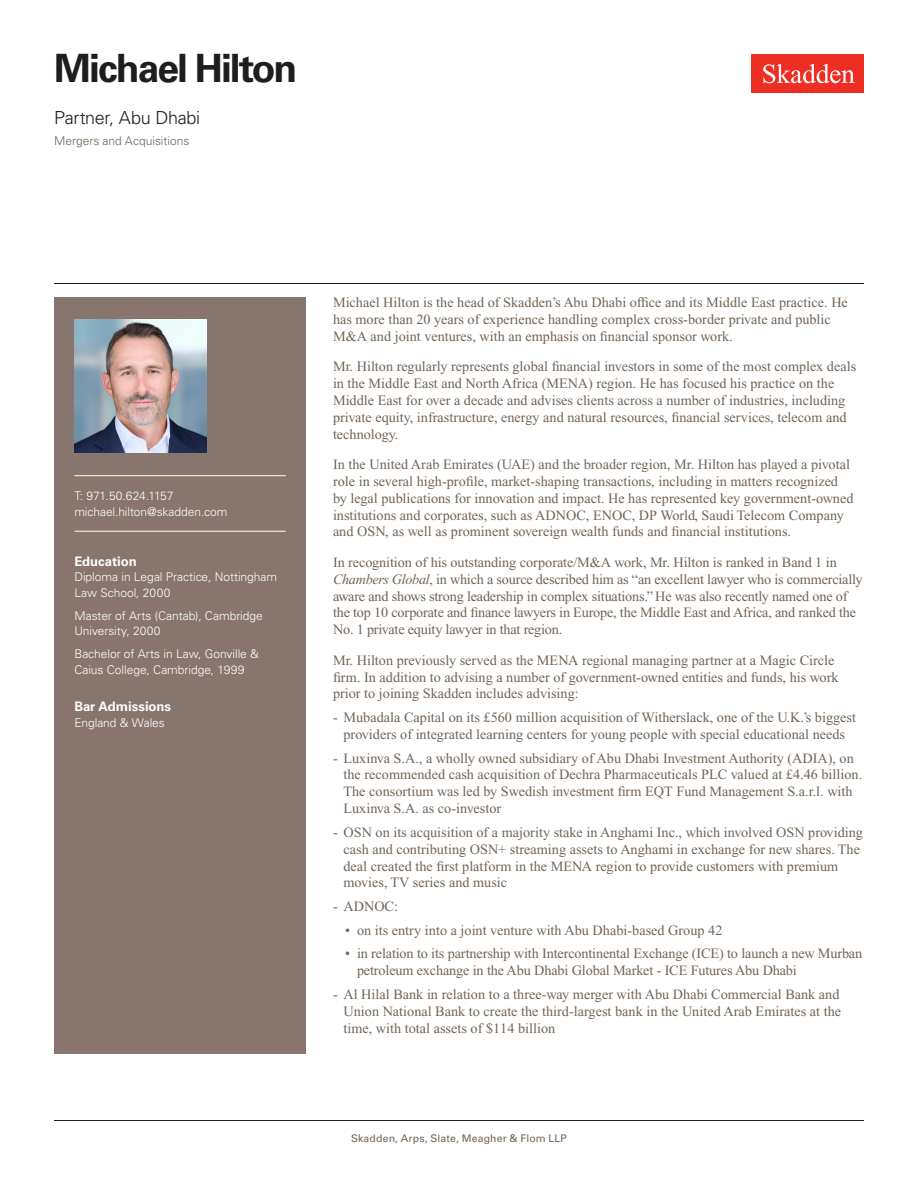
<style>
.page{position:relative;width:918px;height:1188px;background:#fff}
.page>*{position:absolute;margin:0;border:0;box-sizing:border-box;transform-origin:0 0}
.Name{font:700 39px "Univers LT Std";letter-spacing:-.05em;color:#1e1e1d}
.Title_and_Office{font:300 18px "Univers LT Std";letter-spacing:-.015em;color:#1e1e1d}
.Main_Body{font:14.25px/16.8px "Times New Roman PS Std";color:#726458}
.Main_Body_Bulleted{font:14.25px/16.8px "Times New Roman PS Std";color:#726458}
.Main_Body_Second_Level_Bullet{font:14.25px/16.8px "Times New Roman PS Std";letter-spacing:-.01em;color:#726458}
.Bar_Admission_Education{font:700 13.2px "Univers LT Std";letter-spacing:-.005em;color:#fff}
.Sidebar_text{font:300 12px/15.8px "Univers LT Std";letter-spacing:-.005em;color:#fff}
.Email{font:300 12px "Univers LT Std";letter-spacing:-.005em;color:#fff}
.Practice{font:300 12px "Univers LT Std";color:#726458}
.Phone_Number{font:300 12px "Univers LT Std";letter-spacing:-.01em;color:#fff}
.Folio{font:10.5px "Univers LT Std";letter-spacing:.01em;color:#726458}
.s1{font-style:italic}
</style>
<div class="page">
<div style="left:752px;top:54px;width:112px;height:39px;background:#ee2e22"></div>
<svg style="left:763px;top:64px;width:92px;height:19px"></svg>
<div style="left:54px;top:297px;width:252px;height:756px;background:#87756e"></div>
<hr style="left:74px;top:475px;width:212px;height:1px;background:#fff">
<hr style="left:74px;top:531px;width:212px;height:1px;background:#fff">
<img style="left:74px;top:320px;width:132px;height:132px">
<hr style="left:54px;top:1120px;width:810px;height:1px;background:#1e1e1d">
<hr style="left:54px;top:283px;width:810px;height:1px;background:#1e1e1d">
<h1 class="Name" style="left:54px;top:46px;width:245px">Michael Hilton</h1>
<h2 class="Title_and_Office" style="left:54px;top:107px;width:148px">Partner, Abu Dhabi</h2>
<h3 class="Practice" style="left:54px;top:134px;width:137px">Mergers and Acquisitions</h3>
<p class="Phone_Number" style="left:74px;top:489px;width:101px">T: 971.50.624.1157</p>
<p class="Email" style="left:74px;top:504px;width:155px">michael.hilton@skadden.com</p>
<p class="Bar_Admission_Education" style="left:74px;top:553px;width:64px">Education</p>
<p class="Sidebar_text" style="left:74px;top:569px;width:204px">Diploma in Legal Practice, Nottingham<br>Law School, 2000</p>
<p class="Sidebar_text" style="left:74px;top:608px;width:190px">Master of Arts (Cantab), Cambridge<br>University, 2000</p>
<p class="Sidebar_text" style="left:74px;top:646px;width:186px">Bachelor of Arts in Law, Gonville &amp;<br>Caius College, Cambridge, 1999</p>
<p class="Bar_Admission_Education" style="left:74px;top:698px;width:98px">Bar Admissions</p>
<p class="Sidebar_text" style="left:74px;top:714px;width:92px">England &amp; Wales</p>
<p class="Main_Body" style="left:333px;top:294px;width:516px">Michael Hilton is the head of Skadden’s Abu Dhabi office and its Middle East practice. He has more than 20 years of experience handling complex cross-border private and public<br>M&amp;A and joint ventures, with an emphasis on financial sponsor work.</p>
<p class="Main_Body" style="left:333px;top:358px;width:525px">Mr. Hilton regularly represents global financial investors in some of the most complex deals in the Middle East and North Africa (MENA) region. He has focused his practice on the Middle East for over a decade and advises clients across a number of industries, including private equity, infrastructure, energy and natural resources, financial services, telecom and technology.</p>
<p class="Main_Body" style="left:333px;top:456px;width:522px">In the United Arab Emirates (UAE) and the broader region, Mr. Hilton has played a pivotal role in several high-profile, market-shaping transactions, including in matters recognized by legal publications for innovation and impact. He has represented key government-owned institutions and corporates, such as ADNOC, ENOC, DP World, Saudi Telecom Company and OSN, as well as prominent sovereign wealth funds and financial institutions.</p>
<p class="Main_Body" style="left:333px;top:554px;width:531px">In recognition of his outstanding corporate/M&amp;A work, Mr. Hilton is ranked in Band 1 in <span class="s1">Chambers Global</span>, in which a source described him as “an excellent lawyer who is commercially aware and shows strong leadership in complex situations.” He was also recently named one of the top 10 corporate and finance lawyers in Europe, the Middle East and Africa, and ranked the No. 1 private equity lawyer in that region.</p>
<p class="Main_Body" style="left:333px;top:652px;width:507px">Mr. Hilton previously served as the MENA regional managing partner at a Magic Circle firm. In addition to advising a number of government-owned entities and funds, his work prior to joining Skadden includes advising:</p>
<p class="Main_Body_Bulleted" style="left:333px;top:709px;width:525px;text-align:center">- Mubadala Capital on its £560 million acquisition of Witherslack, one of the U.K.’s biggest providers of integrated learning centers for young people with special educational needs</p>
<p class="Main_Body_Bulleted" style="left:344px;top:749px;width:520px;text-indent:-10px">- Luxinva S.A., a wholly owned subsidiary of Abu Dhabi Investment Authority (ADIA), on the recommended cash acquisition of Dechra Pharmaceuticals PLC valued at £4.46 billion.<br>The consortium was led by Swedish investment firm EQT Fund Management S.a.r.l. with Luxinva S.A. as co-investor</p>
<p class="Main_Body_Bulleted" style="left:344px;top:824px;width:521px;text-indent:-10px">- OSN on its acquisition of a majority stake in Anghami Inc., which involved OSN providing cash and contributing OSN+ streaming assets to Anghami in exchange for new shares. The deal created the first platform in the MENA region to provide customers with premium movies, TV series and music</p>
<p class="Main_Body_Bulleted" style="left:333px;top:898px;width:67px">- ADNOC:</p>
<p class="Main_Body_Second_Level_Bullet" style="left:345px;top:922px;width:379px">• on its entry into a joint venture with Abu Dhabi-based Group 42</p>
<p class="Main_Body_Second_Level_Bullet" style="left:357px;top:945px;width:507px;text-indent:-12px">• in relation to its partnership with Intercontinental Exchange (ICE) to launch a new Murban petroleum exchange in the Abu Dhabi Global Market - ICE Futures Abu Dhabi</p>
<p class="Main_Body_Bulleted" style="left:344px;top:986px;width:499px;text-align:justify;text-indent:-10px">- Al Hilal Bank in relation to a three-way merger with Abu Dhabi Commercial Bank and Union National Bank to create the third-largest bank in the United Arab Emirates at the time, with total assets of $114 billion</p>
<p class="Folio" style="left:351px;top:1132px;width:217px">Skadden, Arps, Slate, Meagher &amp; Flom LLP</p>
</div>
